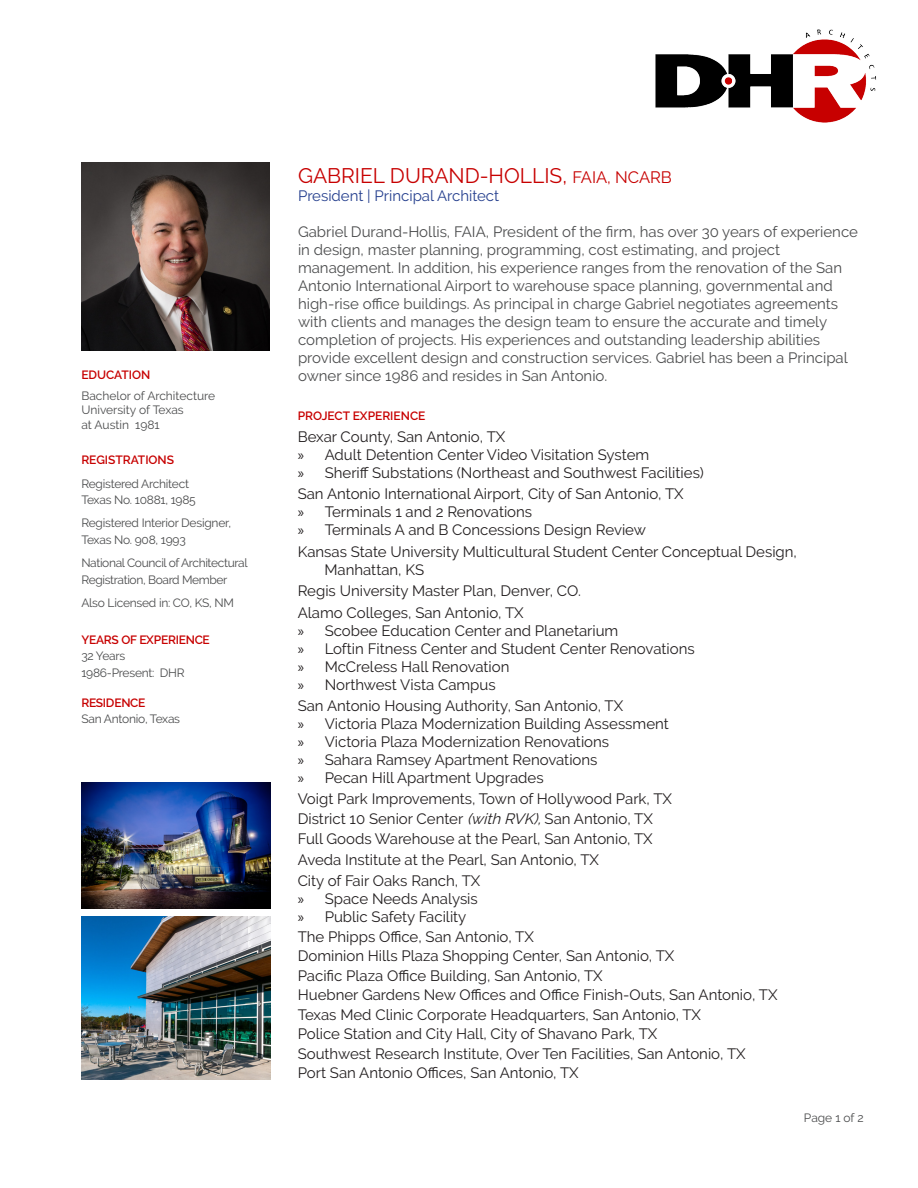
<style>
.page{position:relative;width:918px;height:1188px;background:#fff}
.page>*{position:absolute;margin:0;border:0;box-sizing:border-box;transform-origin:0 0}
.t1{font:21px "Raleway";color:#c70000}
.t2{font:15px "Raleway";color:#231f20}
.t3{font:15px/18px "Raleway";color:#4b4c4d}
.t4{font:15px "Raleway";color:#253f8e}
.t5{font:12px/16.5px "Raleway";letter-spacing:-.02em;color:#4b4c4d}
.t6{font:600 12px "Raleway";letter-spacing:-.01em;color:#c70000}
.t7{font:12px "Raleway";color:#4b4c4d}
.s1{font-size:16.5px}
.s2{font-family:"Myriad Pro"}
.s3{font-style:italic}
</style>
<div class="page">
<img style="left:81px;top:782px;width:189px;height:126px">
<img style="left:81px;top:162px;width:189px;height:189px">
<img style="left:82px;top:916px;width:188px;height:164px">
<img style="left:655px;top:29px;width:221px;height:94px">
<p class="t6" style="left:81px;top:368px;width:71px">EDUCATION</p>
<p class="t7" style="left:81px;top:389px;width:135px">Bachelor of Architecture</p>
<p class="t7" style="left:81px;top:403px;width:104px">University of Texas</p>
<p class="t7" style="left:81px;top:418px;width:80px">at Austin 1981</p>
<p class="t6" style="left:81px;top:453px;width:94px">REGISTRATIONS</p>
<p class="t5" style="left:81px;top:475px;width:109px">Registered Architect</p>
<p class="t5" style="left:81px;top:492px;width:116px">Texas No. 10881, 1985</p>
<p class="t5" style="left:81px;top:515px;width:151px">Registered Interior Designer,</p>
<p class="t5" style="left:81px;top:531px;width:106px">Texas No. 908, 1993</p>
<p class="t5" style="left:81px;top:555px;width:168px">National Council of Architectural<br>Registration, Board Member</p>
<p class="t5" style="left:81px;top:594px;width:154px">Also Licensed in: CO, KS, NM</p>
<p class="t6" style="left:81px;top:632px;width:130px">YEARS OF EXPERIENCE</p>
<p class="t5" style="left:81px;top:648px;width:45px">32 Years</p>
<p class="t5" style="left:81px;top:664px;width:105px">1986-Present: DHR</p>
<p class="t6" style="left:81px;top:695px;width:66px">RESIDENCE</p>
<p class="t5" style="left:81px;top:711px;width:100px">San Antonio, Texas</p>
<p class="t1" style="left:298px;top:164px;width:375px">GABRIEL DURAND-HOLLIS, <span class="s1">FAIA, NCARB</span></p>
<p class="t4" style="left:298px;top:187px;width:203px">President | Principal Architect</p>
<p class="t3" style="left:298px;top:223px;width:561px">Gabriel Durand-Hollis, FAIA, President of the firm, has over 30 years of experience in design, master planning, programming, cost estimating, and project management. In addition, his experience ranges from the renovation of the San Antonio International Airport to warehouse space planning, governmental and high-rise office buildings. As principal in charge Gabriel negotiates agreements with clients and manages the design team to ensure the accurate and timely completion of projects. His experiences and outstanding leadership abilities provide excellent design and construction services. Gabriel has been a Principal owner since 1986 and resides in San Antonio.</p>
<p class="t6" style="left:298px;top:409px;width:129px">PROJECT EXPERIENCE</p>
<p class="t2" style="left:298px;top:428px;width:209px">Bexar County, San Antonio, TX</p>
<p class="t2" style="left:298px;top:446px;width:353px"><span class="s2">»</span> Adult Detention Center Video Visitation System</p>
<p class="t2" style="left:298px;top:464px;width:408px"><span class="s2">»</span> Sheriff Substations (Northeast and Southwest Facilities)</p>
<p class="t2" style="left:298px;top:485px;width:388px">San Antonio International Airport, City of San Antonio, TX</p>
<p class="t2" style="left:298px;top:503px;width:236px"><span class="s2">»</span> Terminals 1 and 2 Renovations</p>
<p class="t2" style="left:298px;top:521px;width:350px"><span class="s2">»</span> Terminals A and B Concessions Design Review</p>
<p class="t2" style="left:298px;top:543px;width:501px">Kansas State University Multicultural Student Center Conceptual Design,</p>
<p class="t2" style="left:324px;top:561px;width:101px">Manhattan, KS</p>
<p class="t2" style="left:298px;top:582px;width:285px">Regis University Master Plan, Denver, CO.</p>
<p class="t2" style="left:298px;top:604px;width:227px">Alamo Colleges, San Antonio, TX</p>
<p class="t2" style="left:298px;top:622px;width:322px"><span class="s2">»</span> Scobee Education Center and Planetarium</p>
<p class="t2" style="left:298px;top:640px;width:399px"><span class="s2">»</span> Loftin Fitness Center and Student Center Renovations</p>
<p class="t2" style="left:298px;top:658px;width:213px"><span class="s2">»</span> McCreless Hall Renovation</p>
<p class="t2" style="left:298px;top:676px;width:200px"><span class="s2">»</span> Northwest Vista Campus</p>
<p class="t2" style="left:298px;top:697px;width:327px">San Antonio Housing Authority, San Antonio, TX</p>
<p class="t2" style="left:298px;top:715px;width:373px"><span class="s2">»</span> Victoria Plaza Modernization Building Assessment</p>
<p class="t2" style="left:298px;top:733px;width:313px"><span class="s2">»</span> Victoria Plaza Modernization Renovations</p>
<p class="t2" style="left:298px;top:751px;width:301px"><span class="s2">»</span> Sahara Ramsey Apartment Renovations</p>
<p class="t2" style="left:298px;top:769px;width:247px"><span class="s2">»</span> Pecan Hill Apartment Upgrades</p>
<p class="t2" style="left:298px;top:790px;width:376px">Voigt Park Improvements, Town of Hollywood Park, TX</p>
<p class="t2" style="left:298px;top:810px;width:357px">District 10 Senior Center <span class="s3">(with RVK),</span>San Antonio, TX</p>
<p class="t2" style="left:298px;top:830px;width:356px">Full Goods Warehouse at the Pearl, San Antonio, TX</p>
<p class="t2" style="left:298px;top:851px;width:303px">Aveda Institute at the Pearl, San Antonio, TX</p>
<p class="t2" style="left:298px;top:872px;width:184px">City of Fair Oaks Ranch, TX</p>
<p class="t2" style="left:298px;top:890px;width:182px"><span class="s2">»</span> Space Needs Analysis</p>
<p class="t2" style="left:298px;top:908px;width:170px"><span class="s2">»</span> Public Safety Facility</p>
<p class="t2" style="left:298px;top:928px;width:238px">The Phipps Office, San Antonio, TX</p>
<p class="t2" style="left:298px;top:947px;width:378px">Dominion Hills Plaza Shopping Center, San Antonio, TX</p>
<p class="t2" style="left:298px;top:967px;width:306px">Pacific Plaza Office Building, San Antonio, TX</p>
<p class="t2" style="left:298px;top:986px;width:481px">Huebner Gardens New Offices and Office Finish-Outs, San Antonio, TX</p>
<p class="t2" style="left:298px;top:1006px;width:405px">Texas Med Clinic Corporate Headquarters, San Antonio, TX</p>
<p class="t2" style="left:298px;top:1025px;width:361px">Police Station and City Hall, City of Shavano Park, TX</p>
<p class="t2" style="left:298px;top:1045px;width:449px">Southwest Research Institute, Over Ten Facilities, San Antonio, TX</p>
<p class="t2" style="left:298px;top:1064px;width:282px">Port San Antonio Offices, San Antonio, TX</p>
<p class="t5" style="left:804px;top:1110px;width:61px">Page 1 of 2</p>
</div>
